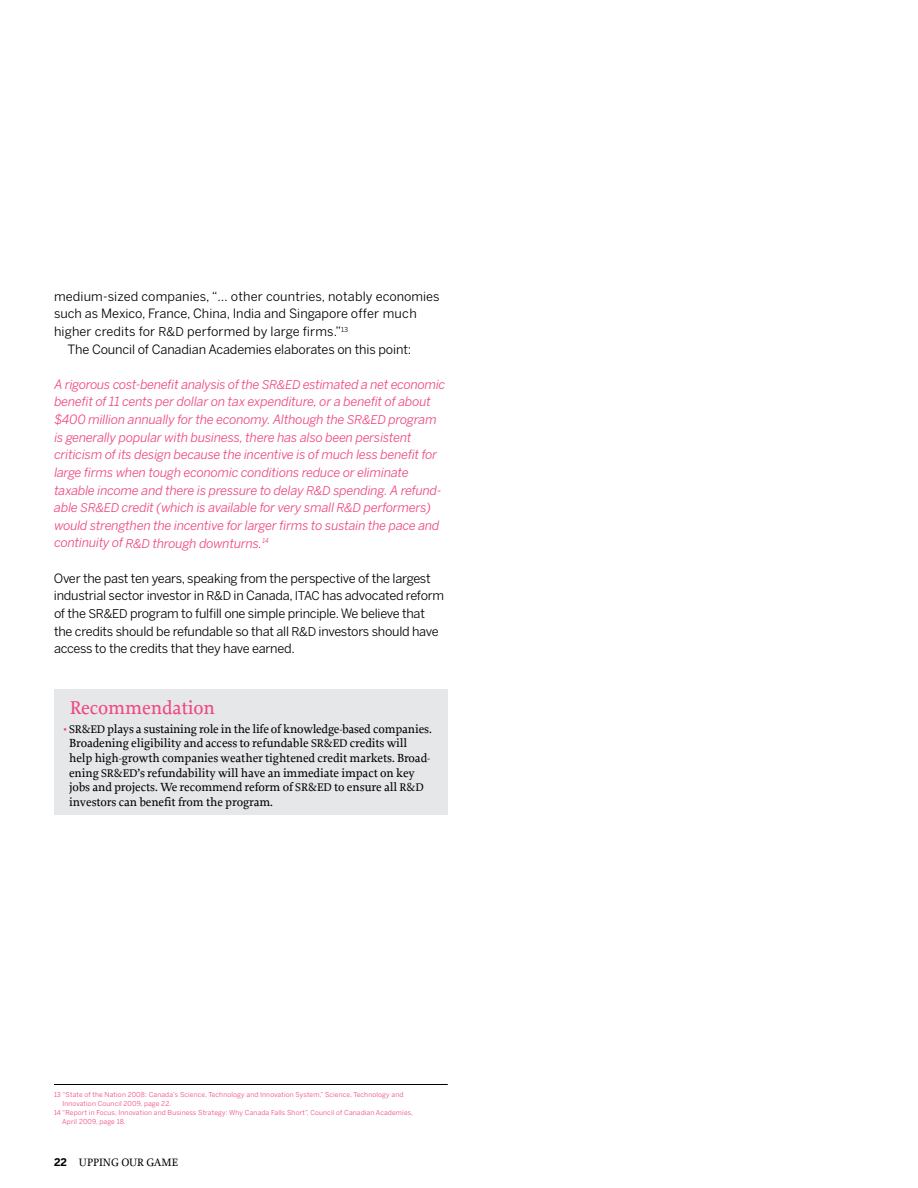
<style>
.page{position:relative;width:918px;height:1188px;background:#fff}
.page>*{position:absolute;margin:0;border:0;box-sizing:border-box;transform-origin:0 0}
.t1{font:500 19.5px "Proforma";letter-spacing:-.01em;color:#ef4781}
.t2{font:italic 12.75px/17.7px "Benton Sans";letter-spacing:-.015em;color:#ef4781}
.t3{font:12.75px/17.5px "Benton Sans";letter-spacing:-.02em;color:#000}
.t4{font:12.75px "Benton Sans";letter-spacing:.01em;color:#000}
.t5{font:12.75px "Benton Sans";color:#000}
.t6{font:500 12.3px/14.7px "Proforma";letter-spacing:-.01em;color:#000}
.t7{font:500 11.25px "Proforma";color:#000}
.t8{font:6.75px "Benton Sans";letter-spacing:.02em;color:#ef4781}
.s1{font-size:12px}
.s2{color:#ef4781}
.s3{font-size:11.7px}
.s4{font-family:"Benton Sans";font-weight:700;font-size:10.5px}
</style>
<div class="page">
<div style="left:54px;top:690px;width:394px;height:125px;background:#e6e7e8"></div>
<hr style="left:54px;top:1084px;width:394px;height:1px;background:#000">
<p class="t4" style="left:54px;top:289px;width:387px">medium-sized companies, “… other countries, notably economies</p>
<p class="t5" style="left:54px;top:306px;width:364px">such as Mexico, France, China, India and Singapore offer much</p>
<p class="t4" style="left:54px;top:324px;width:296px">higher credits for <span class="s1">R&amp;D</span> performed by large firms.”<sup>13</sup></p>
<p class="t3" style="left:68px;top:340px;width:345px">The Council of Canadian Academies elaborates on this point:</p>
<p class="t2" style="left:54px;top:375px;width:393px">A rigorous cost-benefit analysis of the <span class="s1">SR&amp;ED</span> estimated a net economic benefit of 11 cents per dollar on tax expenditure, or a benefit of about $400 million annually for the economy. Although the <span class="s1">SR&amp;ED</span> program is generally popular with business, there has also been persistent criticism of its design because the incentive is of much less benefit for large firms when tough economic conditions reduce or eliminate taxable income and there is pressure to delay <span class="s1">R&amp;D</span> spending. A refund&shy;able <span class="s1">SR&amp;ED</span> credit (which is available for very small <span class="s1">R&amp;D</span> performers) would strengthen the incentive for larger firms to sustain the pace and continuity of <span class="s1">R&amp;D</span> through downturns.<sup>14</sup></p>
<p class="t3" style="left:54px;top:569px;width:392px">Over the past ten years, speaking from the perspective of the largest industrial sector investor in <span class="s1">R&amp;D</span> in Canada, <span class="s1">ITAC</span> has advocated reform of the <span class="s1">SR&amp;ED</span> program to fulfill one simple principle. We believe that the credits should be refundable so that all <span class="s1">R&amp;D</span> investors should have access to the credits that they have earned.</p>
<h1 class="t1" style="left:70px;top:695px;width:147px">Recommendation</h1>
<p class="t6" style="left:69px;top:721px;width:364px;text-indent:-6px"><span class="s2">•</span> <span class="s3">SR&amp;ED</span> plays a sustaining role in the life of knowledge-based companies.<br>Broadening eligibility and access to refundable <span class="s3">SR&amp;ED</span> credits will help high-growth companies weather tightened credit markets. Broad&shy;ening <span class="s3">SR&amp;ED</span>’s refundability will have an immediate impact on key jobs and projects. We recommend reform of <span class="s3">SR&amp;ED</span> to ensure all <span class="s3">R&amp;D </span>investors can benefit from the program.</p>
<p class="t8" style="left:54px;top:1091px;width:351px">13 “State of the Nation 2008: Canada’s Science, Technology and Innovation System,” Science, Technology and</p>
<p class="t8" style="left:62px;top:1100px;width:110px">Innovation Council 2009, page 22.</p>
<p class="t8" style="left:54px;top:1109px;width:361px">14 “Report in Focus, Innovation and Business Strategy: Why Canada Falls Short”, Council of Canadian Academies,</p>
<p class="t8" style="left:62px;top:1118px;width:65px">April 2009, page 18.</p>
<p class="t7" style="left:54px;top:1155px;width:126px"><span class="s4">22</span> Upping our game</p>
</div>
